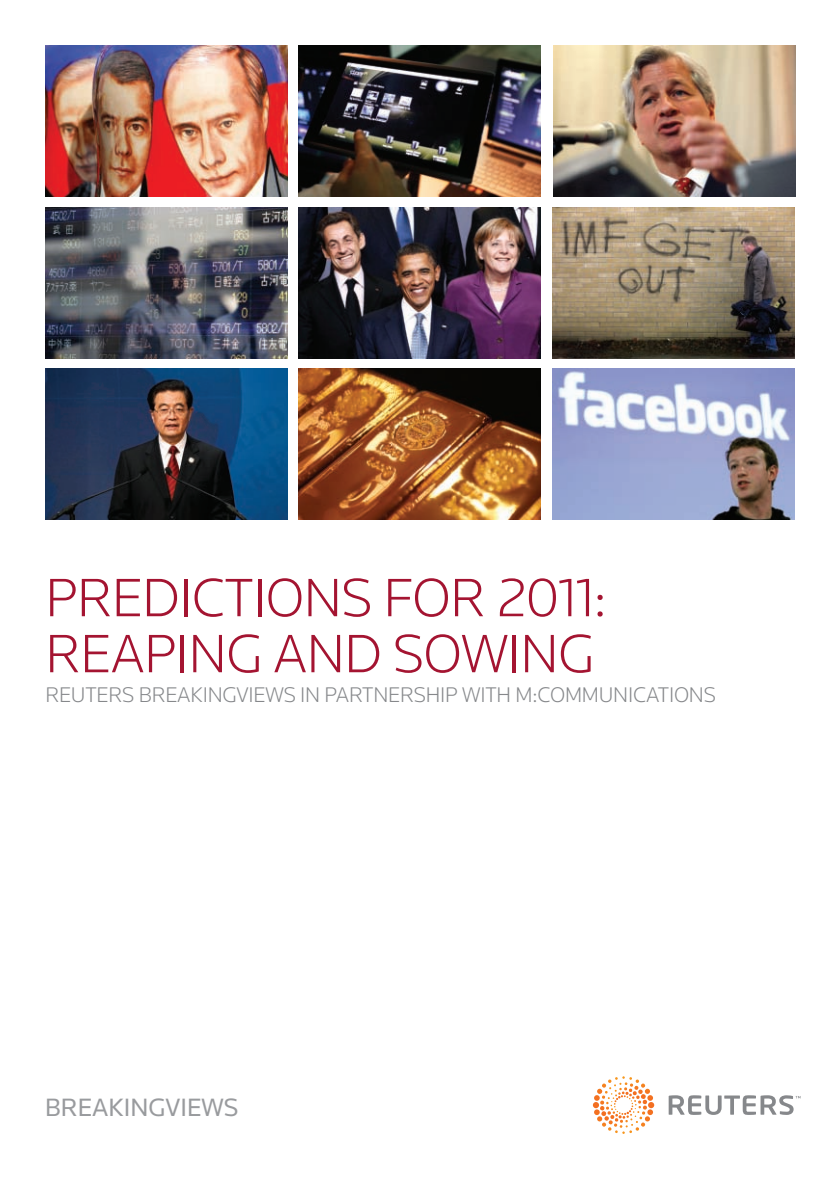
<style>
.page{position:relative;width:840px;height:1191px;background:#fff}
.page>*{position:absolute;margin:0;border:0;box-sizing:border-box;transform-origin:0 0}
.t1{font:300 56px/56px "Knowledge";letter-spacing:-.01em;color:#a41431}
.t2{font:26px "Knowledge";color:#999b9e}
.t3{font:300 22px "Knowledge";letter-spacing:-.01em;color:#86888b}
</style>
<div class="page">
<img style="left:45px;top:45px;width:242px;height:152px">
<img style="left:553px;top:45px;width:241px;height:152px">
<img style="left:45px;top:207px;width:242px;height:151px">
<svg style="left:668px;top:1095px;width:132px;height:20px"></svg>
<svg style="left:592px;top:1076px;width:62px;height:54px"></svg>
<img style="left:299px;top:45px;width:241px;height:152px">
<img style="left:552px;top:207px;width:242px;height:151px">
<img style="left:45px;top:369px;width:242px;height:151px">
<img style="left:552px;top:369px;width:242px;height:151px">
<img style="left:299px;top:369px;width:241px;height:151px">
<img style="left:299px;top:207px;width:241px;height:151px">
<h1 class="t1" style="left:45px;top:568px;width:562px">PREDICTIONS FOR 2011:<br>REAPING AND SOWING</h1>
<p class="t3" style="left:45px;top:681px;width:671px">REUTERS BREAKINGVIEWS IN PARTNERSHIP WITH M:COMMUNICATIONS</p>
<p class="t2" style="left:45px;top:1091px;width:194px">BREAKINGVIEWS</p>
</div>
